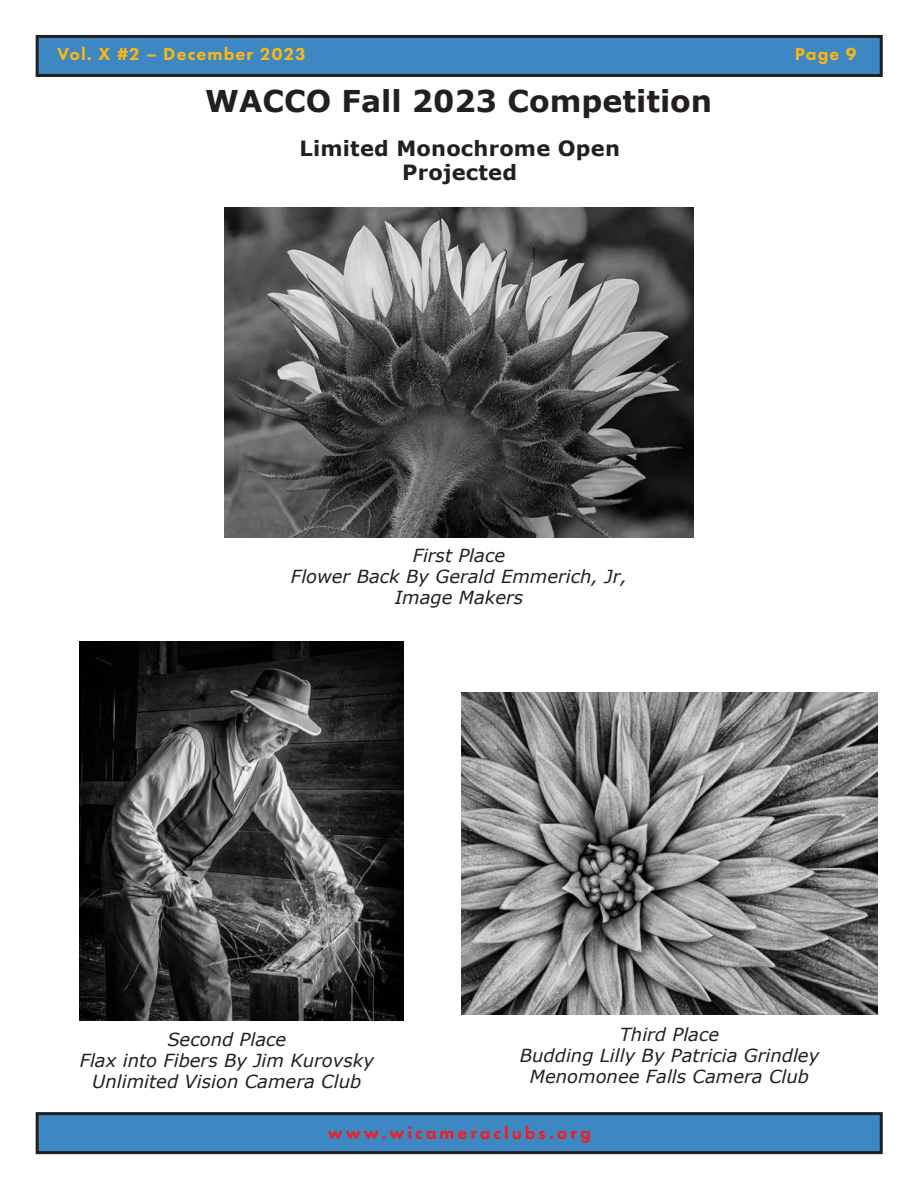
<style>
.page{position:relative;width:918px;height:1188px;background:#fff}
.page>*{position:absolute;margin:0;border:0;box-sizing:border-box;transform-origin:0 0}
.Title_Main_Speaker{font:700 30px "Verdana";color:#231f20}
.Small_Title{font:700 21px/24px "Verdana";letter-spacing:.01em;color:#231f20;text-align:center}
.t1{font:italic 18px "Verdana";color:#231f20}
.t2{font:800 18px "Futura PT";letter-spacing:.06em;color:#fab617}
.t3{font:800 18px "Futura PT";letter-spacing:.16em;color:#ed2024}
</style>
<div class="page">
<div style="left:37px;top:1114px;width:844px;height:39px;background:#3d87c2"></div>
<div style="left:36px;top:1112px;width:847px;height:42px;border:3px solid #231f20"></div>
<div style="left:37px;top:36px;width:844px;height:39px;background:#3d87c2"></div>
<div style="left:36px;top:35px;width:847px;height:42px;border:3px solid #231f20"></div>
<img style="left:461px;top:693px;width:417px;height:322px">
<img style="left:224px;top:207px;width:470px;height:331px">
<img style="left:80px;top:642px;width:323px;height:379px">
<p class="t2" style="left:57px;top:43px;width:250px">Vol. X #2 – December 2023</p>
<p class="t2" style="left:795px;top:43px;width:63px">Page 9</p>
<p class="Title_Main_Speaker" style="left:205px;top:81px;width:509px">WACCO Fall 2023 Competition</p>
<p class="Small_Title" style="left:299px;top:137px;width:322px">Limited Monochrome Open<br>Projected</p>
<p class="t1" style="left:413px;top:544px;width:94px">First Place</p>
<p class="t1" style="left:291px;top:565px;width:337px">Flower Back By Gerald Emmerich, Jr,</p>
<p class="t1" style="left:395px;top:586px;width:130px">Image Makers</p>
<p class="t1" style="left:167px;top:1028px;width:120px">Second Place</p>
<p class="t1" style="left:80px;top:1049px;width:296px">Flax into Fibers By Jim Kurovsky</p>
<p class="t1" style="left:92px;top:1070px;width:271px">Unlimited Vision Camera Club</p>
<p class="t1" style="left:620px;top:1023px;width:101px">Third Place</p>
<p class="t1" style="left:520px;top:1044px;width:301px">Budding Lilly By Patricia Grindley</p>
<p class="t1" style="left:530px;top:1065px;width:281px">Menomonee Falls Camera Club</p>
<p class="t3" style="left:327px;top:1122px;width:265px">www.wicameraclubs.org</p>
</div>
